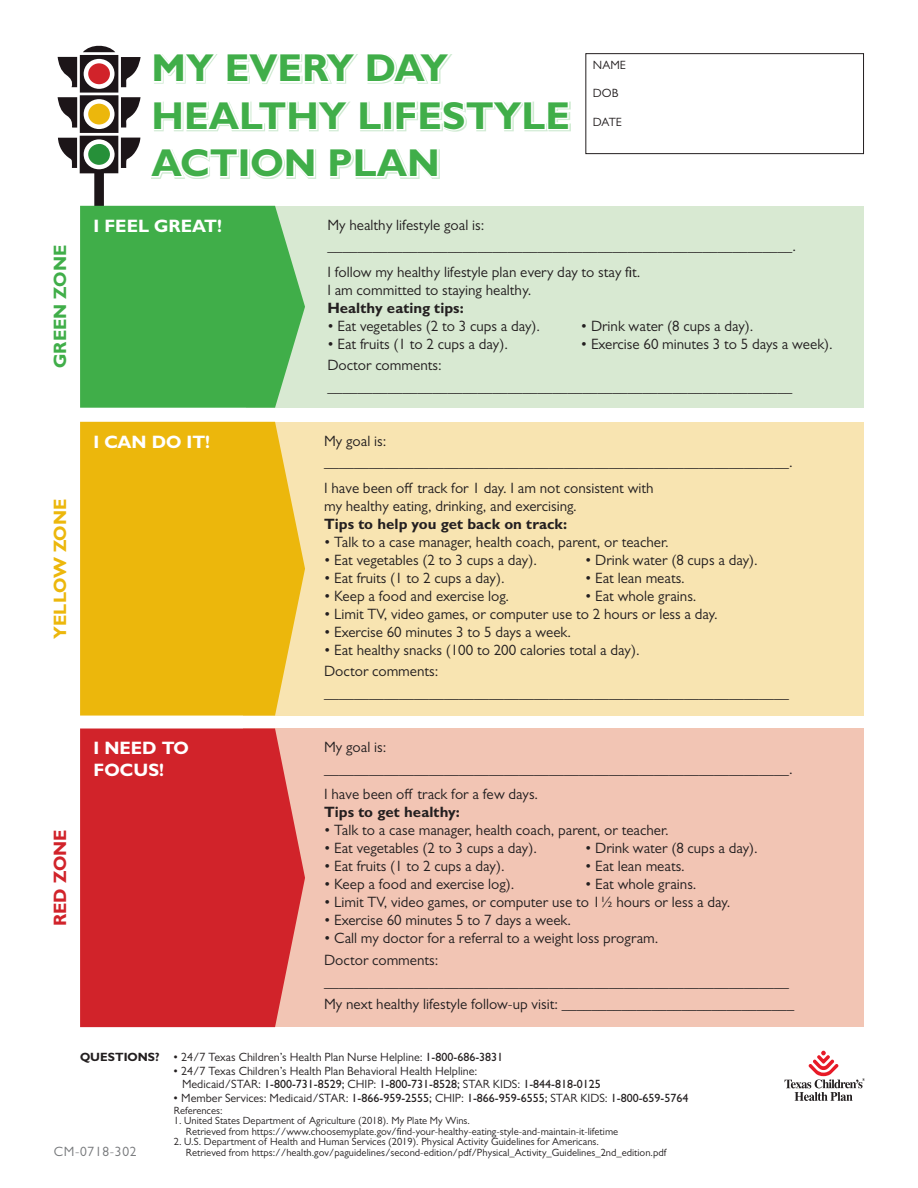
<style>
.page{position:relative;width:918px;height:1188px;background:#fff}
.page>*{position:absolute;margin:0;border:0;box-sizing:border-box;transform-origin:0 0}
.t1{font:700 39px/47.4px "Gill Sans MT Std";color:#40ae49}
.t2{font:700 18px/21.6px "Gill Sans MT Std";color:#fff}
.t3{font:700 18px "Gill Sans MT Std";color:#ecb70c}
.t4{font:700 18px "Gill Sans MT Std";color:#40ae49}
.t5{font:700 18px "Gill Sans MT Std";color:#d1232a}
.t6{font:15px/21.8px "Gill Sans MT Std";color:#231f20}
.t7{font:700 15px "Gill Sans MT Std";color:#231f20}
.t8{font:13.5px "Gill Sans MT Std";letter-spacing:.05em;color:#76787b}
.t9{font:12px/13.5px "Gill Sans MT Std";color:#231f20}
.t10{font:10.5px/10.5px "Gill Sans MT Std";color:#231f20}
.s1{font-weight:700}
.s2{font-weight:500}
</style>
<div class="page">
<div style="left:246px;top:206px;width:618px;height:202px;background:#d8e9d2"></div>
<div style="left:243px;top:422px;width:621px;height:294px;background:#f8e4b1"></div>
<div style="left:243px;top:729px;width:621px;height:298px;background:#f2c5b4"></div>
<svg style="left:58px;top:45px;width:83px;height:161px"></svg>
<div style="left:88px;top:144px;width:22px;height:21px;background:#269039;border-radius:50%"></div>
<div style="left:88px;top:104px;width:22px;height:21px;background:#ecb70c;border-radius:50%"></div>
<div style="left:88px;top:63px;width:22px;height:21px;background:#d1232a;border-radius:50%"></div>
<svg style="left:80px;top:422px;width:225px;height:294px;background:#ecba17"></svg>
<svg style="left:80px;top:729px;width:225px;height:298px;background:#d32d33"></svg>
<svg style="left:80px;top:206px;width:225px;height:202px;background:#4ab252"></svg>
<div style="left:585px;top:53px;width:279px;height:101px;border:1px solid #231f20"></div>
<svg style="left:154px;top:54px;width:64px;height:30px"></svg>
<svg style="left:227px;top:54px;width:131px;height:30px"></svg>
<svg style="left:367px;top:54px;width:85px;height:30px"></svg>
<svg style="left:154px;top:101px;width:196px;height:31px"></svg>
<svg style="left:360px;top:101px;width:24px;height:31px"></svg>
<div style="left:383px;top:101px;width:10px;height:29px;border:3px solid #fff"></div>
<svg style="left:397px;top:101px;width:174px;height:31px"></svg>
<svg style="left:151px;top:149px;width:88px;height:30px"></svg>
<div style="left:239px;top:148px;width:10px;height:30px;border:3px solid #fff"></div>
<svg style="left:249px;top:149px;width:67px;height:30px"></svg>
<svg style="left:330px;top:149px;width:110px;height:30px"></svg>
<svg style="left:785px;top:1051px;width:80px;height:50px"></svg>
<p class="t4" style="left:49px;top:368px;width:125px;rotate:-90deg">GREEN ZONE</p>
<p class="t3" style="left:49px;top:639px;width:142px;rotate:-90deg">YELLOW ZONE</p>
<p class="t5" style="left:49px;top:926px;width:98px;rotate:-90deg">RED ZONE</p>
<h1 class="t1" style="left:152px;top:44px;width:420px">MY EVERY DAY<br>HEALTHY LIFESTYLE<br>ACTION PLAN</h1>
<p class="t9" style="left:593px;top:58px;width:34px">NAME</p>
<p class="t9" style="left:593px;top:87px;width:27px">DOB</p>
<p class="t9" style="left:593px;top:115px;width:30px">DATE</p>
<p class="t2" style="left:94px;top:214px;width:130px">I FEEL GREAT!</p>
<p class="t6" style="left:327px;top:214px;width:470px">My healthy lifestyle goal is: ______________________________________________________________.</p>
<p class="t6" style="left:327px;top:262px;width:315px;line-height:18px">I follow my healthy lifestyle plan every day to stay fit.<br>I am committed to staying healthy.</p>
<p class="t7" style="left:327px;top:298px;width:138px">Healthy eating tips:</p>
<p class="t6" style="left:327px;top:315px;width:214px">• Eat vegetables (2 to 3 cups a day).</p>
<p class="t6" style="left:581px;top:315px;width:174px">• Drink water (8 cups a day).</p>
<p class="t6" style="left:327px;top:333px;width:182px">• Eat fruits (1 to 2 cups a day).</p>
<p class="t6" style="left:581px;top:333px;width:253px">• Exercise 60 minutes 3 to 5 days a week).</p>
<p class="t6" style="left:327px;top:354px;width:466px">Doctor comments: ______________________________________________________________</p>
<p class="t2" style="left:94px;top:430px;width:118px">I CAN DO IT!</p>
<p class="t6" style="left:324px;top:430px;width:470px">My goal is: ______________________________________________________________.</p>
<p class="t6" style="left:324px;top:478px;width:331px;line-height:18px">I have been off track for 1 day. I am not consistent with my healthy eating, drinking, and exercising.</p>
<p class="t7" style="left:324px;top:514px;width:244px">Tips to help you get back on track:</p>
<p class="t6" style="left:324px;top:531px;width:346px">• Talk to a case manager, health coach, parent, or teacher.</p>
<p class="t6" style="left:324px;top:549px;width:214px">• Eat vegetables (2 to 3 cups a day).</p>
<p class="t6" style="left:585px;top:549px;width:174px">• Drink water (8 cups a day).</p>
<p class="t6" style="left:324px;top:567px;width:182px">• Eat fruits (1 to 2 cups a day).</p>
<p class="t6" style="left:585px;top:567px;width:101px">• Eat lean meats.</p>
<p class="t6" style="left:324px;top:585px;width:187px">• Keep a food and exercise log.</p>
<p class="t6" style="left:585px;top:585px;width:113px">• Eat whole grains.</p>
<p class="t6" style="left:324px;top:603px;width:395px">• Limit TV, video games, or computer use to 2 hours or less a day.</p>
<p class="t6" style="left:324px;top:621px;width:248px">• Exercise 60 minutes 3 to 5 days a week.</p>
<p class="t6" style="left:324px;top:639px;width:467px">• Eat healthy snacks (100 to 200 calories total a day).<br>Doctor comments: ______________________________________________________________</p>
<p class="t2" style="left:94px;top:737px;width:97px">I NEED TO<br>FOCUS!</p>
<p class="t6" style="left:324px;top:736px;width:470px">My goal is: ______________________________________________________________.</p>
<p class="t6" style="left:324px;top:783px;width:215px">I have been off track for a few days.</p>
<p class="t7" style="left:324px;top:803px;width:137px">Tips to get healthy:</p>
<p class="t6" style="left:324px;top:819px;width:346px">• Talk to a case manager, health coach, parent, or teacher.</p>
<p class="t6" style="left:324px;top:837px;width:214px">• Eat vegetables (2 to 3 cups a day).</p>
<p class="t6" style="left:585px;top:837px;width:174px">• Drink water (8 cups a day).</p>
<p class="t6" style="left:324px;top:855px;width:182px">• Eat fruits (1 to 2 cups a day).</p>
<p class="t6" style="left:585px;top:855px;width:101px">• Eat lean meats.</p>
<p class="t6" style="left:324px;top:873px;width:192px">• Keep a food and exercise log).</p>
<p class="t6" style="left:585px;top:873px;width:113px">• Eat whole grains.</p>
<p class="t6" style="left:324px;top:891px;width:408px">• Limit TV, video games, or computer use to 11/2 hours or less a day.</p>
<p class="t6" style="left:324px;top:909px;width:248px">• Exercise 60 minutes 5 to 7 days a week.</p>
<p class="t6" style="left:324px;top:927px;width:472px">• Call my doctor for a referral to a weight loss program.<br>Doctor comments: ______________________________________________________________ My next healthy lifestyle follow-up visit: _______________________________</p>
<p class="t9" style="left:80px;top:1050px;width:425px"><span class="s1">QUESTIONS?</span> • 24/7 Texas Children’s Health Plan Nurse Helpline: <span class="s2">1-800-686-3831</span></p>
<p class="t9" style="left:182px;top:1064px;width:420px;text-indent:-9px">• 24/7 Texas Children’s Health Plan Behavioral Health Helpline:<br>Medicaid/STAR: <span class="s2">1-800-731-8529;</span> CHIP: <span class="s2">1-800-731-8528;</span> STAR KIDS: <span class="s2">1-844-818-0125</span></p>
<p class="t9" style="left:173px;top:1091px;width:517px">• Member Services: Medicaid/STAR: <span class="s2">1-866-959-2555;</span> CHIP: <span class="s2">1-866-959-6555;</span> STAR KIDS: <span class="s2">1-800-659-5764</span></p>
<p class="t10" style="left:174px;top:1105px;width:50px">References:</p>
<p class="t10" style="left:186px;top:1116px;width:434px;text-indent:-12px">1. United States Department of Agriculture (2018). My Plate My Wins.<br>Retrieved from https://www.choosemyplate.gov/find-your-healthy-eating-style-and-maintain-it-lifetime</p>
<p class="t10" style="left:186px;top:1137px;width:482px;text-indent:-12px">2. U.S. Department of Health and Human Services (2019). Physical Activity Guidelines for Americans.<br>Retrieved from https://health.gov/paguidelines/second-edition/pdf/Physical_Activity_Guidelines_2nd_edition.pdf</p>
<p class="t8" style="left:54px;top:1144px;width:84px">CM-0718-302</p>
</div>
